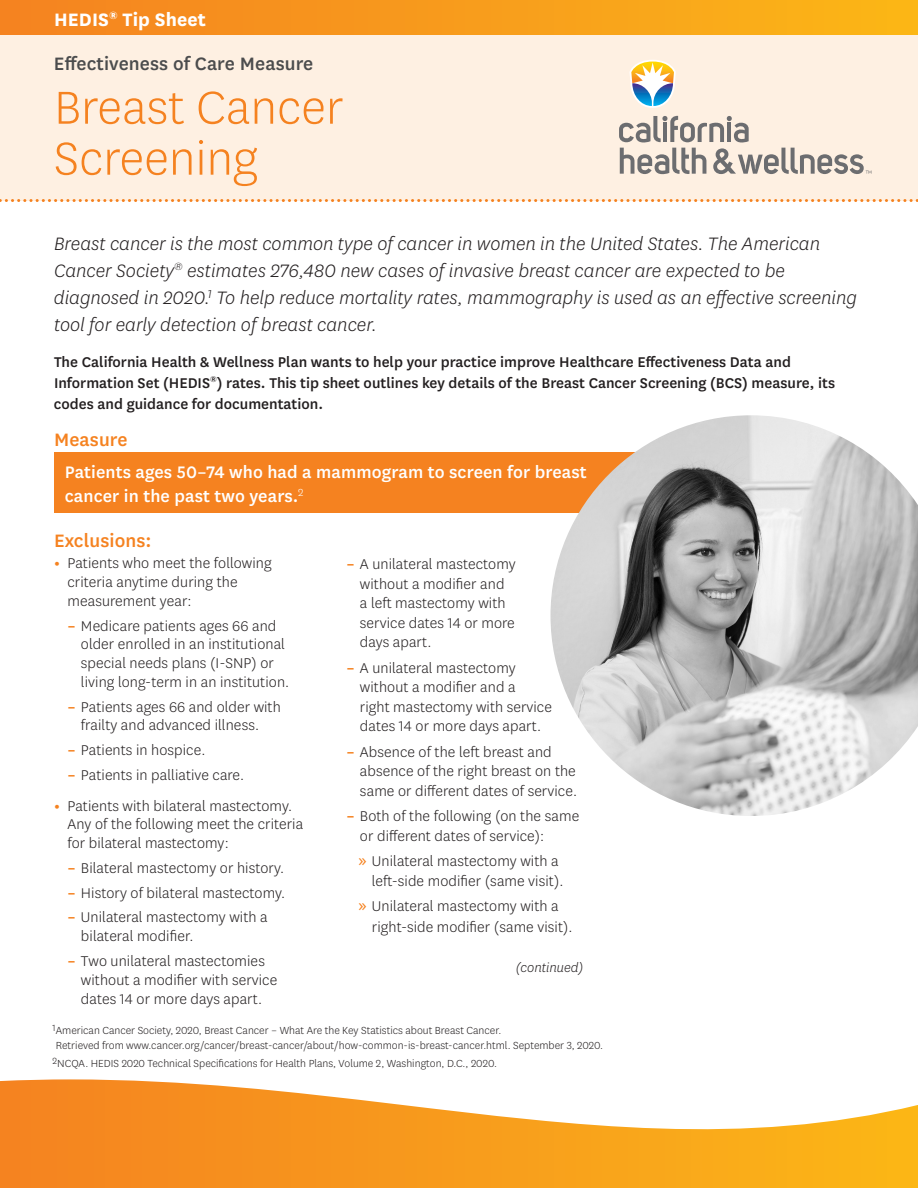
<style>
.page{position:relative;width:918px;height:1188px;background:#fff}
.page>*{position:absolute;margin:0;border:0;box-sizing:border-box;transform-origin:0 0}
.t1{font:300 54px/51px "Centene Sans";color:#f58220}
.t2{font:italic 300 21px/27px "Centene Sans";color:#231f20}
.t3{font:500 21px "Centene Sans";letter-spacing:.005em;color:#4b4c4d}
.t4{font:500 21px "Centene Sans";letter-spacing:.005em;color:#f58220}
.t5{font:700 21px "Centene Sans";letter-spacing:.005em;color:#fff}
.t6{font:500 19.5px/24px "Centene Sans";letter-spacing:.005em;color:#fff}
.t7{font:300 16.5px/19.5px "Centene Sans";letter-spacing:.005em;color:#231f20}
.t8{font:500 16.5px/21px "Centene Sans";color:#231f20}
.t9{font:italic 300 15px "Centene Sans";color:#231f20}
.t10{font:300 12px/15px "Centene Sans";color:#231f20}
.s1{font-weight:700;color:#f58220}
.s2{font-family:"Lucida Grande";font-weight:400;color:#f58220}
</style>
<div class="page">
<div style="left:0;top:15px;width:918px;height:186px;background:#fef0e2"></div>
<svg style="left:0;top:199px;width:918px;height:3px"></svg>
<div style="left:0;top:0;width:918px;height:35px;background:linear-gradient(to right,#f48221,#fbb617)"></div>
<svg style="left:629px;top:60px;width:47px;height:48px"></svg>
<svg style="left:619px;top:116px;width:252px;height:58px"></svg>
<div style="left:54px;top:452px;width:621px;height:60px;background:#f58220"></div>
<img style="left:550px;top:415px;width:368px;height:401px">
<svg style="left:0;top:1079px;width:918px;height:109px"></svg>
<p class="t5" style="left:54px;top:4px;width:153px">HEDIS<sup>®</sup> Tip Sheet</p>
<p class="t3" style="left:54px;top:49px;width:261px">Effectiveness of Care Measure</p>
<h1 class="t1" style="left:54px;top:80px;width:291px">Breast Cancer<br>Screening</h1>
<p class="t2" style="left:54px;top:229px;width:804px">Breast cancer is the most common type of cancer in women in the United States. The American Cancer Society<sup>®</sup> estimates 276,480 new cases of invasive breast cancer are expected to be diagnosed in 2020.<sup>1</sup> To help reduce mortality rates, mammography is used as an effective screening tool for early detection of breast cancer.</p>
<p class="t8" style="left:54px;top:350px;width:783px">The California Health &amp; Wellness Plan wants to help your practice improve Healthcare Effectiveness Data and<br>Information Set (HEDIS<sup>®</sup>) rates. This tip sheet outlines key details of the Breast Cancer Screening (BCS) measure, its codes and guidance for documentation.</p>
<h2 class="t4" style="left:54px;top:426px;width:75px">Measure</h2>
<p class="t6" style="left:65px;top:459px;width:524px">Patients ages 50–74 who had a mammogram to screen for breast cancer in the past two years.<sup>2</sup></p>
<h3 class="t4" style="left:54px;top:526px;width:99px">Exclusions:</h3>
<p class="t7" style="left:67px;top:554px;width:206px;line-height:18.8px;text-indent:-13px"><span class="s1">•</span> Patients who meet the following criteria anytime during the measurement year:</p>
<p class="t7" style="left:81px;top:616px;width:210px;line-height:18.8px;text-indent:-13px"><span class="s1">–</span> Medicare patients ages 66 and older enrolled in an institutional special needs plans (I-SNP) or living long-term in an institution.</p>
<p class="t7" style="left:67px;top:697px;width:215px;line-height:18.8px;text-align:center"><span class="s1">–</span> Patients ages 66 and older with frailty and advanced illness.</p>
<p class="t7" style="left:67px;top:740px;width:139px"><span class="s1">–</span> Patients in hospice.</p>
<p class="t7" style="left:67px;top:765px;width:178px"><span class="s1">–</span> Patients in palliative care.</p>
<p class="t7" style="left:67px;top:796px;width:237px;line-height:18.8px;text-indent:-13px"><span class="s1">•</span> Patients with bilateral mastectomy.<br>Any of the following meet the criteria for bilateral mastectomy:</p>
<p class="t7" style="left:67px;top:858px;width:218px"><span class="s1">–</span> Bilateral mastectomy or history.</p>
<p class="t7" style="left:67px;top:882px;width:219px"><span class="s1">–</span> History of bilateral mastectomy.</p>
<p class="t7" style="left:81px;top:908px;width:188px;line-height:18.8px;text-indent:-13px"><span class="s1">–</span> Unilateral mastectomy with a bilateral modifier.</p>
<p class="t7" style="left:81px;top:951px;width:198px;line-height:19px;text-indent:-13px"><span class="s1">–</span> Two unilateral mastectomies without a modifier with service dates 14 or more days apart.</p>
<p class="t7" style="left:360px;top:554px;width:157px;text-indent:-13px"><span class="s1">–</span> A unilateral mastectomy without a modifier and a left mastectomy with service dates 14 or more days apart.</p>
<p class="t7" style="left:360px;top:657px;width:194px;text-indent:-13px"><span class="s1">–</span> A unilateral mastectomy without a modifier and a<br>right mastectomy with service dates 14 or more days apart.</p>
<p class="t7" style="left:360px;top:741px;width:219px;text-indent:-13px"><span class="s1">–</span> Absence of the left breast and absence of the right breast on the same or different dates of service.</p>
<p class="t7" style="left:360px;top:806px;width:221px;text-indent:-13px"><span class="s1">–</span> Both of the following (on the same or different dates of service):</p>
<p class="t7" style="left:358px;top:851px;width:206px;text-align:right"><span class="s2">»</span> Unilateral mastectomy with a left-side modifier (same visit).</p>
<p class="t7" style="left:372px;top:895px;width:202px;line-height:21px;text-indent:-13px"><span class="s2">»</span> Unilateral mastectomy with a right-side modifier (same visit).</p>
<p class="t9" style="left:516px;top:958px;width:69px">(continued)</p>
<p class="t10" style="left:53px;top:1022px;width:552px"><sup>1</sup>American Cancer Society, 2020, Breast Cancer – What Are the Key Statistics about Breast Cancer.<br>Retrieved from www.cancer.org/cancer/breast-cancer/about/how-common-is-breast-cancer.html. September 3, 2020.</p>
<p class="t10" style="left:53px;top:1055px;width:446px"><sup>2</sup>NCQA. HEDIS 2020 Technical Specifications for Health Plans, Volume 2, Washington, D.C., 2020.</p>
</div>
